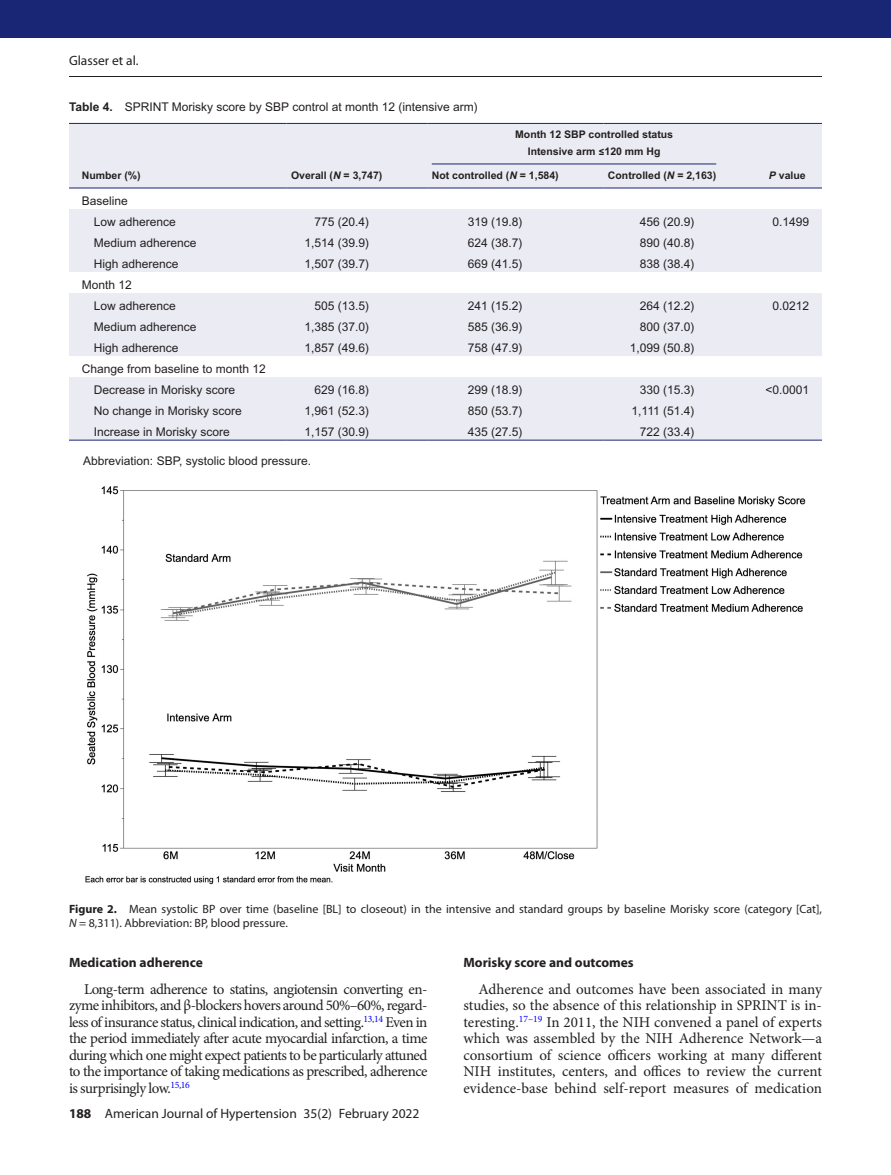
<style>
.page{position:relative;width:891px;height:1175px;background:#fff}
.page>*{position:absolute;margin:0;border:0;box-sizing:border-box;transform-origin:0 0}
.t1{font:15px/16.5px "Minion Pro";letter-spacing:-.02em;color:#231f20;text-align:justify}
.t2{font:13.5px "Myriad Pro";color:#231f20}
.t3{font:700 13.5px "Myriad Pro";color:#231f20}
.t4{font:12px/21px "Arial MT Std";color:#231f20}
.t5{font:12px/13.5px "Myriad Pro";color:#231f20}
.t6{font:700 10.5px/16.5px "Arial MT Std";color:#231f20;text-align:center}
.s1{font-weight:700}
.s2{font-style:italic}
</style>
<div class="page">
<hr style="left:69px;top:76px;width:753px;height:1px;background:#231f20">
<div style="left:0;top:0;width:891px;height:38px;background:#192575"></div>
<div style="left:69px;top:124px;width:753px;height:64px;background:#ebebf4"></div>
<svg style="left:69px;top:209px;width:753px;height:231px;fill:#ebebf4"></svg>
<hr style="left:69px;top:123px;width:218px;height:1px;background:#192575">
<hr style="left:287px;top:123px;width:140px;height:1px;background:#192575">
<hr style="left:427px;top:123px;width:176px;height:1px;background:#192575">
<hr style="left:603px;top:123px;width:158px;height:1px;background:#192575">
<hr style="left:761px;top:123px;width:61px;height:1px;background:#192575">
<hr style="left:69px;top:188px;width:218px;height:1px;background:#192575">
<hr style="left:287px;top:188px;width:140px;height:1px;background:#192575">
<hr style="left:427px;top:188px;width:176px;height:1px;background:#192575">
<hr style="left:603px;top:188px;width:158px;height:1px;background:#192575">
<hr style="left:761px;top:188px;width:61px;height:1px;background:#192575">
<hr style="left:69px;top:440px;width:218px;height:1px;background:#192575">
<hr style="left:287px;top:440px;width:140px;height:1px;background:#192575">
<hr style="left:427px;top:440px;width:176px;height:1px;background:#192575">
<hr style="left:603px;top:440px;width:158px;height:1px;background:#192575">
<hr style="left:761px;top:440px;width:61px;height:1px;background:#192575">
<hr style="left:432px;top:164px;width:284px;height:1px;background:#192575">
<img style="left:85px;top:486px;width:721px;height:398px">
<p class="t2" style="left:69px;top:52px;width:71px">Glasser et al.</p>
<p class="t4" style="left:69px;top:96px;width:410px"><span class="s1">Table 4.</span> SPRINT Morisky score by SBP control at month 12 (intensive arm)</p>
<p class="t6" style="left:82px;top:167px;width:60px">Number (%)</p>
<p class="t6" style="left:291px;top:167px;width:93px">Overall (<span class="s2">N</span> = 3,747)</p>
<p class="t6" style="left:515px;top:126px;width:159px">Month 12 SBP controlled status<br>Intensive arm ≤120 mm Hg</p>
<p class="t6" style="left:432px;top:167px;width:128px">Not controlled (<span class="s2">N</span> = 1,584)</p>
<p class="t6" style="left:608px;top:167px;width:110px">Controlled (<span class="s2">N</span> = 2,163)</p>
<p class="t6" style="left:769px;top:167px;width:38px"><span class="s2">P</span> value</p>
<p class="t4" style="left:94px;top:190px;width:84px;text-indent:-12px">Baseline<br>Low adherence</p>
<p class="t4" style="left:314px;top:211px;width:56px">775 (20.4)</p>
<p class="t4" style="left:468px;top:211px;width:56px">319 (19.8)</p>
<p class="t4" style="left:640px;top:211px;width:56px">456 (20.9)</p>
<p class="t4" style="left:772px;top:211px;width:38px">0.1499</p>
<p class="t4" style="left:94px;top:232px;width:104px">Medium adherence</p>
<p class="t4" style="left:304px;top:232px;width:66px">1,514 (39.9)</p>
<p class="t4" style="left:468px;top:232px;width:56px">624 (38.7)</p>
<p class="t4" style="left:640px;top:232px;width:56px">890 (40.8)</p>
<p class="t4" style="left:94px;top:253px;width:86px">High adherence</p>
<p class="t4" style="left:304px;top:253px;width:66px">1,507 (39.7)</p>
<p class="t4" style="left:468px;top:253px;width:56px">669 (41.5)</p>
<p class="t4" style="left:640px;top:253px;width:56px">838 (38.4)</p>
<p class="t4" style="left:94px;top:274px;width:84px;text-indent:-12px">Month 12<br>Low adherence</p>
<p class="t4" style="left:314px;top:295px;width:56px">505 (13.5)</p>
<p class="t4" style="left:468px;top:295px;width:56px">241 (15.2)</p>
<p class="t4" style="left:640px;top:295px;width:56px">264 (12.2)</p>
<p class="t4" style="left:772px;top:295px;width:38px">0.0212</p>
<p class="t4" style="left:94px;top:316px;width:104px">Medium adherence</p>
<p class="t4" style="left:304px;top:316px;width:66px">1,385 (37.0)</p>
<p class="t4" style="left:468px;top:316px;width:56px">585 (36.9)</p>
<p class="t4" style="left:640px;top:316px;width:56px">800 (37.0)</p>
<p class="t4" style="left:94px;top:337px;width:86px">High adherence</p>
<p class="t4" style="left:304px;top:337px;width:66px">1,857 (49.6)</p>
<p class="t4" style="left:468px;top:337px;width:56px">758 (47.9)</p>
<p class="t4" style="left:630px;top:337px;width:66px">1,099 (50.8)</p>
<p class="t4" style="left:94px;top:358px;width:174px;text-indent:-12px">Change from baseline to month 12<br>Decrease in Morisky score</p>
<p class="t4" style="left:314px;top:379px;width:56px">629 (16.8)</p>
<p class="t4" style="left:468px;top:379px;width:56px">299 (18.9)</p>
<p class="t4" style="left:640px;top:379px;width:56px">330 (15.3)</p>
<p class="t4" style="left:765px;top:379px;width:45px">&lt;0.0001</p>
<p class="t4" style="left:94px;top:400px;width:150px">No change in Morisky score</p>
<p class="t4" style="left:304px;top:400px;width:66px">1,961 (52.3)</p>
<p class="t4" style="left:468px;top:400px;width:56px">850 (53.7)</p>
<p class="t4" style="left:631px;top:400px;width:64px">1,111 (51.4)</p>
<p class="t4" style="left:94px;top:421px;width:138px">Increase in Morisky score</p>
<p class="t4" style="left:304px;top:421px;width:66px">1,157 (30.9)</p>
<p class="t4" style="left:468px;top:421px;width:56px">435 (27.5)</p>
<p class="t4" style="left:640px;top:421px;width:56px">722 (33.4)</p>
<p class="t4" style="left:83px;top:450px;width:229px">Abbreviation: SBP, systolic blood pressure.</p>
<p class="t5" style="left:69px;top:902px;width:754px"><span class="s1">Figure 2.</span> Mean systolic BP over time (baseline [BL] to closeout) in the intensive and standard groups by baseline Morisky score (category [Cat],<br><span class="s2">N</span> = 8,311). Abbreviation: BP, blood pressure.</p>
<p class="t3" style="left:69px;top:953px;width:135px">Medication adherence</p>
<p class="t1" style="left:69px;top:980px;width:360px;text-indent:15px">Long-term adherence to statins, angiotensin converting en&shy;zyme inhibitors, and β-blockers hovers around 50%–60%, regard&shy;less of insurance status, clinical indication, and setting.<sup>13</sup><sup>,</sup><sup>14</sup> Even in the period immediately after acute myocardial infarction, a time during which one might expect patients to be particularly attuned to the importance of taking medications as prescribed, adherence is surprisingly low.<sup>15</sup><sup>,</sup><sup>16</sup></p>
<p class="t2" style="left:69px;top:1105px;width:352px"><span class="s1">188</span> American Journal of Hypertension 35(2) February 2022</p>
<p class="t3" style="left:463px;top:953px;width:172px">Morisky score and outcomes</p>
<p class="t1" style="left:463px;top:980px;width:360px;text-indent:15px">Adherence and outcomes have been associated in many studies, so the absence of this relationship in SPRINT is in&shy;teresting.<sup>17–19</sup> In 2011, the NIH convened a panel of experts which was assembled by the NIH Adherence Network—a consortium of science officers working at many different NIH institutes, centers, and offices to review the current evidence-base behind self-report measures of medication</p>
</div>
